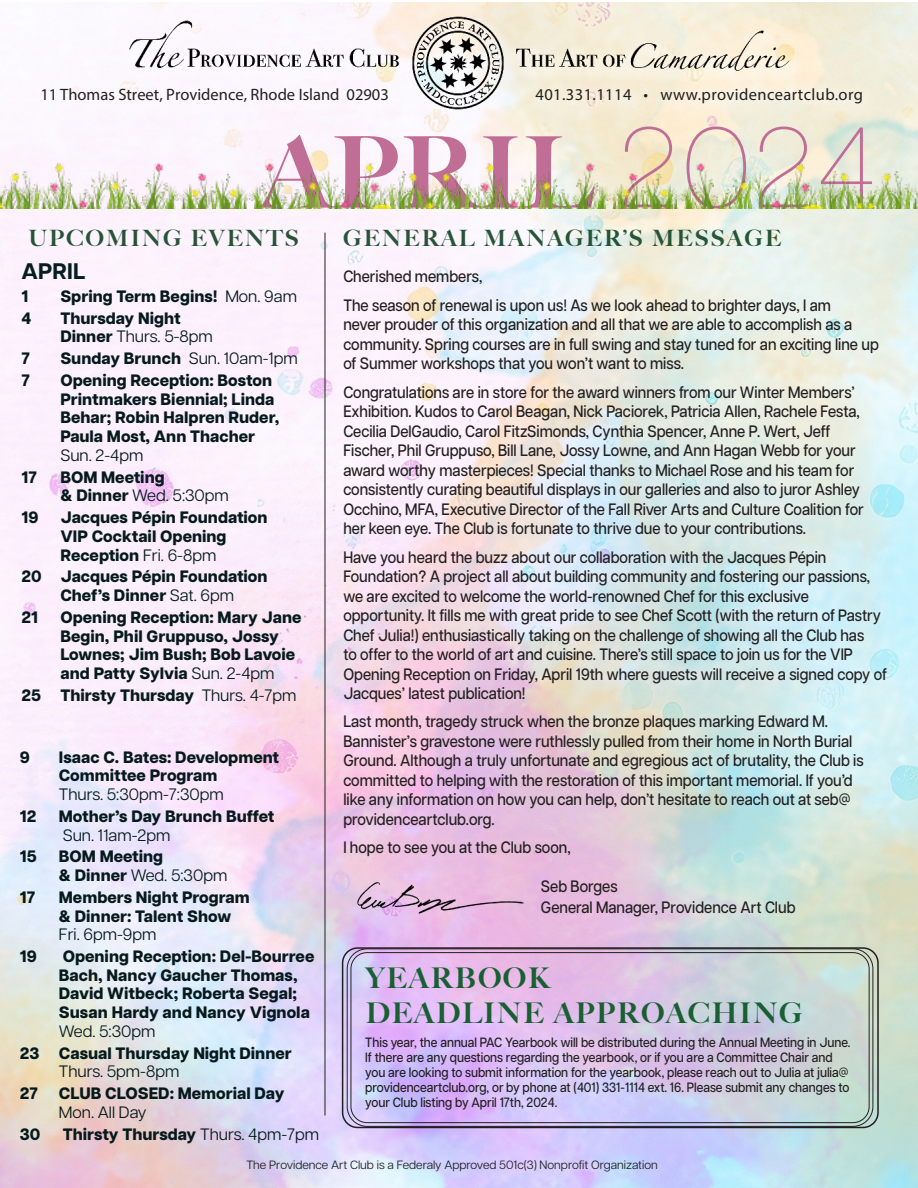
<style>
.page{position:relative;width:918px;height:1188px;background:#fff}
.page>*{position:absolute;margin:0;border:0;box-sizing:border-box;transform-origin:0 0}
.t1{font:900 99px "Big Caslon FB";letter-spacing:.025em;color:#c16e97}
.t2{font:900 28.5px/34.2px "Big Caslon FB";letter-spacing:.07em;color:#185f31}
.t3{font:900 22.5px/32.8px "Big Caslon FB";letter-spacing:.1em;color:#275437}
.t4{font:500 16.5px/19.5px "Articulat CF";color:#231f20;scale:.9 1}
.t5{font:800 16.5px/18.8px "Articulat CF";color:#061a1d}
.t6{font:16.5px "Myriad Pro";color:#231f20}
.t7{font:16.5px "Myriad Pro";letter-spacing:.025em;color:#231f20}
.t8{font:500 13.5px/15px "Articulat CF";color:#231f20;scale:.9 1}
.t9{font:12px "Articulat CF";color:#231f20}
.s1{font-family:"Articulat CF";font-weight:100;font-size:114px}
.s2{font-family:"Articulat CF";font-weight:700;color:#051e22}
.s3{font-weight:400}
</style>
<div class="page">
<img style="left:0;top:2px;width:918px;height:1186px">
<hr style="left:325px;top:233px;width:1px;height:883px;background:#231f20">
<div style="left:123px;top:10px;width:683px;height:116px;background:#fff;opacity:.31"></div>
<img style="left:120px;top:17px;width:676px;height:54px">
<img style="left:342px;top:866px;width:189px;height:50px">
<img style="left:0;top:71px;width:918px;height:137px">
<div style="left:342px;top:947px;width:537px;height:181px;border:2px solid #231f20;border-radius:15px"></div>
<div style="left:347px;top:948px;width:526px;height:179px;border:1px solid #231f20;border-radius:20px"></div>
<div style="left:351px;top:952px;width:519px;height:171px;border:1px solid #231f20;border-radius:16px"></div>
<p class="t6" style="left:41px;top:85px;width:350px">11 Thomas Street, Providence, Rhode Island 02903</p>
<p class="t7" style="left:535px;top:85px;width:329px">401.331.1114 • www.providenceartclub.org</p>
<p class="t1" style="left:261px;top:113px;width:617px">APRIL <span class="s1">2024</span></p>
<p class="t3" style="left:22px;top:222px;width:279px;text-indent:7px">UPCOMING EVENTS<br><span class="s2">APRIL</span></p>
<p class="t5" style="left:21px;top:287px;width:9px">1</p>
<p class="t5" style="left:60px;top:287px;width:238px">Spring Term Begins! <span class="s3">Mon. 9am</span></p>
<p class="t5" style="left:21px;top:308px;width:11px">4</p>
<p class="t5" style="left:60px;top:308px;width:154px">Thursday Night<br>Dinner <span class="s3">Thurs. 5-8pm</span></p>
<p class="t5" style="left:21px;top:349px;width:10px">7</p>
<p class="t5" style="left:60px;top:349px;width:239px">Sunday Brunch <span class="s3">Sun. 10am-1pm</span></p>
<p class="t5" style="left:21px;top:371px;width:10px">7</p>
<p class="t5" style="left:60px;top:371px;width:220px">Opening Reception: Boston<br>Printmakers Biennial; Linda<br>Behar; Robin Halpren Ruder,<br>Paula Most, Ann Thacher<br><span class="s3">Sun. 2-4pm</span></p>
<p class="t5" style="left:21px;top:467px;width:17px">17</p>
<p class="t5" style="left:60px;top:467px;width:170px">BOM Meeting<br>&amp; Dinner <span class="s3">Wed. 5:30pm</span></p>
<p class="t5" style="left:21px;top:508px;width:19px">19</p>
<p class="t5" style="left:60px;top:508px;width:209px">Jacques Pépin Foundation<br>VIP Cocktail Opening<br>Reception <span class="s3">Fri. 6-8pm</span></p>
<p class="t5" style="left:21px;top:567px;width:248px;text-align:center">20 Jacques Pépin Foundation<br>Chef’s Dinner <span class="s3">Sat. 6pm</span></p>
<p class="t5" style="left:21px;top:607px;width:18px">21</p>
<p class="t5" style="left:60px;top:607px;width:243px">Opening Reception: Mary Jane<br>Begin, Phil Gruppuso, Jossy<br>Lownes; Jim Bush; Bob Lavoie and Patty Sylvia <span class="s3">Sun. 2-4pm</span></p>
<p class="t5" style="left:21px;top:685px;width:277px">25 Thirsty Thursday <span class="s3">Thurs. 4-7pm</span></p>
<p class="t3" style="left:343px;top:222px;width:439px">GENERAL MANAGER’S MESSAGE</p>
<p class="t4" style="left:343px;top:261px;width:543px;line-height:28.5px">Cherished members,<br>The season of renewal is upon us! As we look ahead to brighter days, I am</p>
<p class="t4" style="left:343px;top:314px;width:597px">never prouder of this organization and all that we are able to accomplish as a community. Spring courses are in full swing and stay tuned for an exciting line up of Summer workshops that you won’t want to miss.</p>
<p class="t4" style="left:343px;top:381px;width:580px">Congratulations are in store for the award winners from our Winter Members’ Exhibition. Kudos to Carol Beagan, Nick Paciorek, Patricia Allen, Rachele Festa, Cecilia DelGaudio, Carol FitzSimonds, Cynthia Spencer, Anne P. Wert, Jeff Fischer, Phil Gruppuso, Bill Lane, Jossy Lowne, and Ann Hagan Webb for your award worthy masterpieces! Special thanks to Michael Rose and his team for consistently curating beautiful displays in our galleries and also to juror Ashley Occhino, MFA, Executive Director of the Fall River Arts and Culture Coalition for her keen eye. The Club is fortunate to thrive due to your contributions.</p>
<p class="t4" style="left:343px;top:546px;width:605px">Have you heard the buzz about our collaboration with the Jacques Pépin Foundation? A project all about building community and fostering our passions, we are excited to welcome the world-renowned Chef for this exclusive opportunity. It fills me with great pride to see Chef Scott (with the return of Pastry Chef Julia!) enthusiastically taking on the challenge of showing all the Club has<br>to offer to the world of art and cuisine. There’s still space to join us for the VIP Opening Reception on Friday, April 19th where guests will receive a signed copy of Jacques’ latest publication!</p>
<p class="t4" style="left:343px;top:711px;width:580px">Last month, tragedy struck when the bronze plaques marking Edward M.<br>Bannister’s gravestone were ruthlessly pulled from their home in North Burial Ground. Although a truly unfortunate and egregious act of brutality, the Club is committed to helping with the restoration of this important memorial. If you’d like any information on how you can help, don’t hesitate to reach out at seb@ providenceartclub.org.</p>
<p class="t4" style="left:343px;top:837px;width:254px">I hope to see you at the Club soon,</p>
<p class="t5" style="left:20px;top:747px;width:12px">9</p>
<p class="t5" style="left:59px;top:747px;width:222px">Isaac C. Bates: Development<br>Committee Program<br><span class="s3">Thurs. 5:30pm-7:30pm</span></p>
<p class="t5" style="left:20px;top:806px;width:18px">12</p>
<p class="t5" style="left:59px;top:806px;width:217px">Mother’s Day Brunch Buffet<br><span class="s3">Sun. 11am-2pm</span></p>
<p class="t5" style="left:20px;top:847px;width:18px">15</p>
<p class="t5" style="left:59px;top:847px;width:170px">BOM Meeting<br>&amp; Dinner <span class="s3">Wed. 5:30pm</span></p>
<p class="t5" style="left:20px;top:887px;width:17px">17</p>
<p class="t5" style="left:59px;top:887px;width:192px">Members Night Program &amp; Dinner: Talent Show<br><span class="s3">Fri. 6pm-9pm</span></p>
<p class="t5" style="left:20px;top:947px;width:19px">19</p>
<p class="t5" style="left:59px;top:947px;width:257px">Opening Reception: Del-Bourree<br>Bach, Nancy Gaucher Thomas,<br>David Witbeck; Roberta Segal;<br>Susan Hardy and Nancy Vignola<br><span class="s3">Wed. 5:30pm</span></p>
<p class="t5" style="left:59px;top:1043px;width:234px;text-indent:-39px">23 Casual Thursday Night Dinner<br><span class="s3">Thurs. 5pm-8pm</span></p>
<p class="t5" style="left:20px;top:1084px;width:20px">27</p>
<p class="t5" style="left:59px;top:1084px;width:227px">CLUB CLOSED: Memorial Day<br><span class="s3">Mon. All Day</span></p>
<p class="t5" style="left:20px;top:1124px;width:22px">30</p>
<p class="t5" style="left:63px;top:1124px;width:258px">Thirsty Thursday <span class="s3">Thurs. 4pm-7pm</span></p>
<p class="t4" style="left:541px;top:875px;width:284px;line-height:21px">Seb Borges<br>General Manager, Providence Art Club</p>
<p class="t2" style="left:366px;top:961px;width:438px">YEARBOOK<br>DEADLINE APPROACHING</p>
<p class="t8" style="left:365px;top:1034px;width:541px">This year, the annual PAC Yearbook will be distributed during the Annual Meeting in June.<br>If there are any questions regarding the yearbook, or if you are a Committee Chair and you are looking to submit information for the yearbook, please reach out to Julia at julia@ providenceartclub.org, or by phone at (401) 331-1114 ext. 16. Please submit any changes to your Club listing by April 17th, 2024.</p>
<p class="t9" style="left:246px;top:1156px;width:413px">The Providence Art Club is a Federaly Approved 501c(3) Nonprofit Organization</p>
</div>
